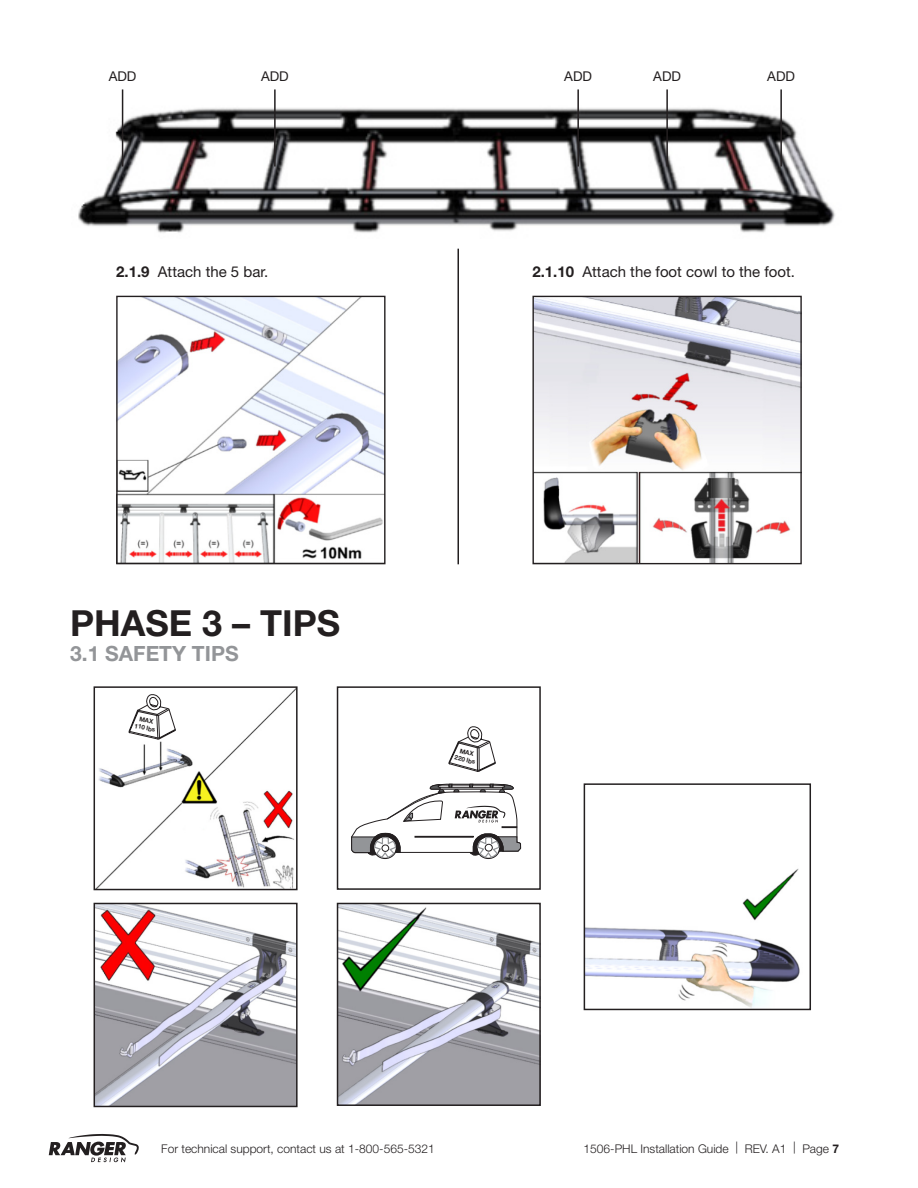
<style>
.page{position:relative;width:918px;height:1188px;background:#fff}
.page>*{position:absolute;margin:0;border:0;box-sizing:border-box;transform-origin:0 0}
.Phase{font:700 36px "Helvetica Neue LT Std";color:#231f20}
.Steps{font:700 21px "Helvetica Neue LT Std";color:#939598}
.t1{font:15px "Helvetica Neue LT Std";color:#231f20}
.t2{font:13.5px "Helvetica Neue LT Std";color:#231f20}
.t3{font:300 12px "Helvetica Neue LT Std";color:#231f20}
.t4{font:700 6.3px "Helvetica Neue LT Std";color:#231f20}
.s1{font-weight:700}
</style>
<div class="page">
<svg style="left:49px;top:1134px;width:90px;height:29px"></svg>
<img style="left:78px;top:94px;width:757px;height:139px">
<img style="left:118px;top:298px;width:266px;height:264px">
<div style="left:116px;top:296px;width:270px;height:268px;border:1px solid #231f20"></div>
<img style="left:534px;top:298px;width:266px;height:264px">
<div style="left:532px;top:296px;width:270px;height:268px;border:1px solid #231f20"></div>
<img style="left:587px;top:869px;width:213px;height:138px">
<div style="left:584px;top:783px;width:227px;height:227px;border:2px solid #231f20"></div>
<img style="left:97px;top:906px;width:198px;height:198px">
<div style="left:94px;top:903px;width:204px;height:204px;border:2px solid #231f20"></div>
<img style="left:340px;top:906px;width:198px;height:197px">
<div style="left:337px;top:903px;width:204px;height:203px;border:2px solid #231f20"></div>
<img style="left:97px;top:689px;width:198px;height:198px">
<div style="left:94px;top:686px;width:204px;height:204px;border:2px solid #231f20"></div>
<div style="left:337px;top:686px;width:204px;height:204px;border:2px solid #231f20"></div>
<hr style="left:458px;top:249px;width:1px;height:315px;background:#231f20">
<hr style="left:122px;top:89px;width:1px;height:78px;background:#231f20">
<hr style="left:274px;top:89px;width:2px;height:78px;background:#231f20">
<hr style="left:577px;top:89px;width:2px;height:78px;background:#231f20">
<hr style="left:666px;top:89px;width:2px;height:78px;background:#231f20">
<hr style="left:780px;top:89px;width:2px;height:78px;background:#231f20">
<svg style="left:128px;top:691px;width:48px;height:67px"></svg>
<svg style="left:351px;top:726px;width:170px;height:134px"></svg>
<p class="t2" style="left:109px;top:68px;width:29px">ADD</p>
<p class="t2" style="left:261px;top:68px;width:29px">ADD</p>
<p class="t2" style="left:564px;top:68px;width:29px">ADD</p>
<p class="t2" style="left:653px;top:68px;width:29px">ADD</p>
<p class="t2" style="left:767px;top:68px;width:29px">ADD</p>
<p class="t1" style="left:116px;top:262px;width:154px"><span class="s1">2.1.9</span> Attach the 5 bar.</p>
<p class="t1" style="left:532px;top:262px;width:264px"><span class="s1">2.1.10</span> Attach the foot cowl to the foot.</p>
<p class="Phase" style="left:70px;top:601px;width:272px">PHASE 3 – TIPS</p>
<p class="Steps" style="left:70px;top:640px;width:170px">3.1 SAFETY TIPS</p>
<p class="t4" style="left:136px;top:722px;width:23px;rotate:12deg">110 lbs</p>
<p class="t4" style="left:456px;top:753px;width:23px;rotate:14deg">220 lbs</p>
<p class="t3" style="left:161px;top:1141px;width:275px">For technical support, contact us at 1-800-565-5321</p>
<p class="t3" style="left:584px;top:1141px;width:257px">1506-PHL Installation Guide | REV. A1 | Page <span class="s1">7</span></p>
</div>
